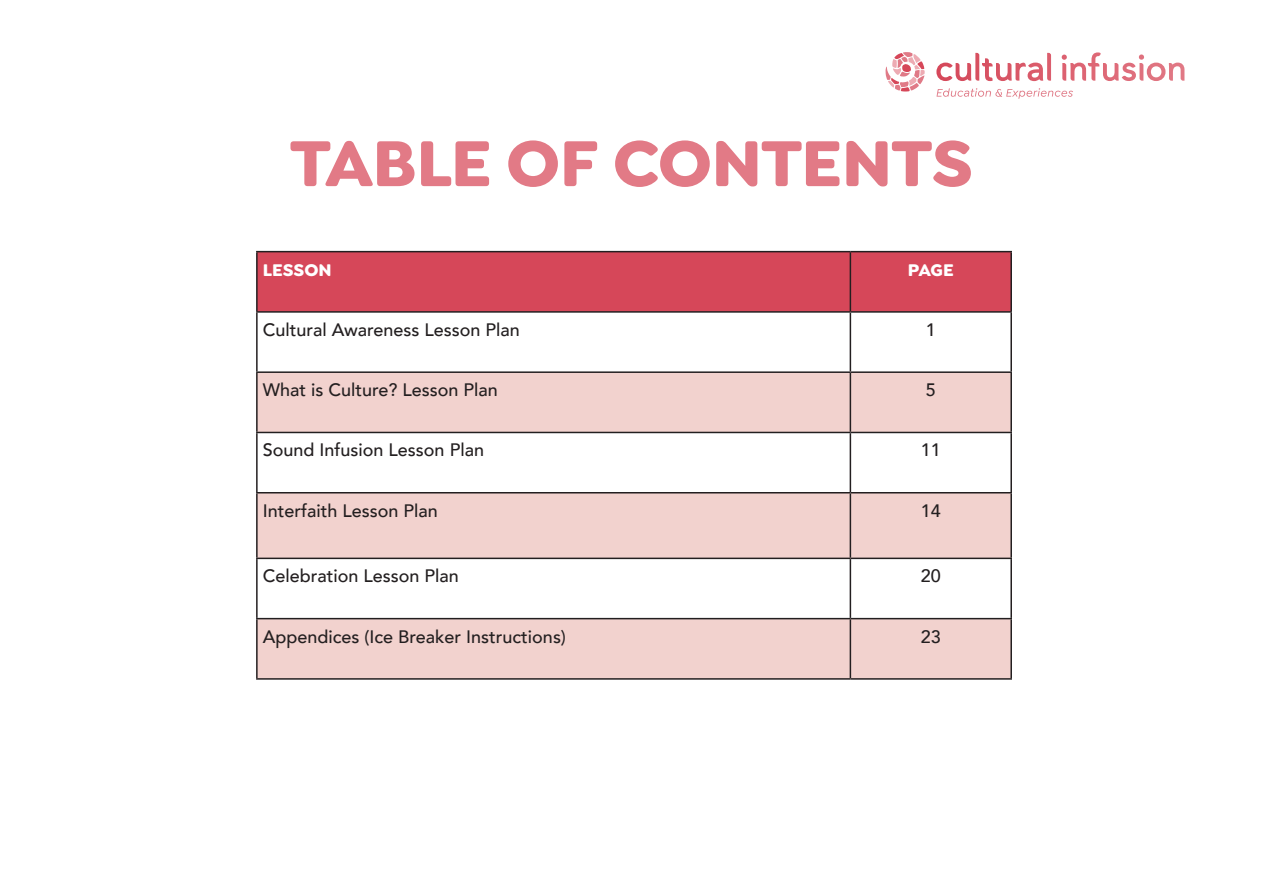
<style>
.page{position:relative;width:1263px;height:893px;background:#fff}
.page>*{position:absolute;margin:0;border:0;box-sizing:border-box;transform-origin:0 0}
.t1{font:700 69px "Goldplay";letter-spacing:-.015em;color:#e27a86}
.t2{font:500 18px "Avenir";color:#231f20}
.t3{font:700 18px "Goldplay";color:#fff}
</style>
<div class="page">
<div style="left:258px;top:252px;width:752px;height:59px;background:#d64759"></div>
<svg style="left:258px;top:373px;width:752px;height:305px;fill:#f2d2ce"></svg>
<hr style="left:256px;top:251px;width:594px;height:1px;background:#231f20">
<hr style="left:256px;top:252px;width:2px;height:59px;background:#231f20">
<hr style="left:850px;top:251px;width:162px;height:1px;background:#231f20">
<hr style="left:850px;top:252px;width:1px;height:59px;background:#231f20">
<hr style="left:1010px;top:252px;width:2px;height:59px;background:#231f20">
<hr style="left:256px;top:311px;width:594px;height:2px;background:#231f20">
<hr style="left:256px;top:313px;width:2px;height:58px;background:#231f20">
<hr style="left:850px;top:311px;width:162px;height:2px;background:#231f20">
<hr style="left:850px;top:313px;width:1px;height:58px;background:#231f20">
<hr style="left:1010px;top:313px;width:2px;height:58px;background:#231f20">
<hr style="left:256px;top:371px;width:594px;height:2px;background:#231f20">
<hr style="left:256px;top:373px;width:2px;height:59px;background:#231f20">
<hr style="left:850px;top:371px;width:162px;height:2px;background:#231f20">
<hr style="left:850px;top:373px;width:1px;height:59px;background:#231f20">
<hr style="left:1010px;top:373px;width:2px;height:59px;background:#231f20">
<hr style="left:256px;top:432px;width:594px;height:1px;background:#231f20">
<hr style="left:256px;top:433px;width:2px;height:59px;background:#231f20">
<hr style="left:850px;top:432px;width:162px;height:1px;background:#231f20">
<hr style="left:850px;top:433px;width:1px;height:59px;background:#231f20">
<hr style="left:1010px;top:433px;width:2px;height:59px;background:#231f20">
<hr style="left:256px;top:492px;width:594px;height:1px;background:#231f20">
<hr style="left:256px;top:493px;width:2px;height:65px;background:#231f20">
<hr style="left:850px;top:492px;width:162px;height:1px;background:#231f20">
<hr style="left:850px;top:493px;width:1px;height:65px;background:#231f20">
<hr style="left:1010px;top:493px;width:2px;height:65px;background:#231f20">
<hr style="left:256px;top:558px;width:594px;height:1px;background:#231f20">
<hr style="left:256px;top:559px;width:2px;height:59px;background:#231f20">
<hr style="left:850px;top:558px;width:162px;height:1px;background:#231f20">
<hr style="left:850px;top:559px;width:1px;height:59px;background:#231f20">
<hr style="left:1010px;top:559px;width:2px;height:59px;background:#231f20">
<hr style="left:256px;top:618px;width:594px;height:1px;background:#231f20">
<hr style="left:256px;top:619px;width:2px;height:59px;background:#231f20">
<hr style="left:850px;top:618px;width:162px;height:1px;background:#231f20">
<hr style="left:850px;top:619px;width:1px;height:59px;background:#231f20">
<hr style="left:1010px;top:619px;width:2px;height:59px;background:#231f20">
<hr style="left:256px;top:678px;width:594px;height:2px;background:#231f20">
<hr style="left:850px;top:678px;width:162px;height:2px;background:#231f20">
<svg style="left:936px;top:88px;width:137px;height:11px"></svg>
<svg style="left:885px;top:52px;width:40px;height:40px"></svg>
<svg style="left:1062px;top:52px;width:122px;height:29px"></svg>
<svg style="left:936px;top:53px;width:115px;height:28px"></svg>
<p class="t1" style="left:290px;top:118px;width:685px">TABLE OF CONTENTS</p>
<p class="t3" style="left:263px;top:258px;width:70px">LESSON</p>
<p class="t3" style="left:908px;top:258px;width:47px">PAGE</p>
<p class="t2" style="left:263px;top:314px;width:259px">Cultural Awareness Lesson Plan</p>
<p class="t2" style="left:926px;top:314px;width:12px">1</p>
<p class="t2" style="left:263px;top:374px;width:237px">What is Culture? Lesson Plan</p>
<p class="t2" style="left:926px;top:374px;width:12px">5</p>
<p class="t2" style="left:263px;top:435px;width:223px">Sound Infusion Lesson Plan</p>
<p class="t2" style="left:921px;top:435px;width:22px">11</p>
<p class="t2" style="left:263px;top:495px;width:177px">Interfaith Lesson Plan</p>
<p class="t2" style="left:921px;top:495px;width:22px">14</p>
<p class="t2" style="left:263px;top:560px;width:198px">Celebration Lesson Plan</p>
<p class="t2" style="left:921px;top:560px;width:22px">20</p>
<p class="t2" style="left:263px;top:621px;width:305px">Appendices (Ice Breaker Instructions)</p>
<p class="t2" style="left:921px;top:621px;width:22px">23</p>
</div>
